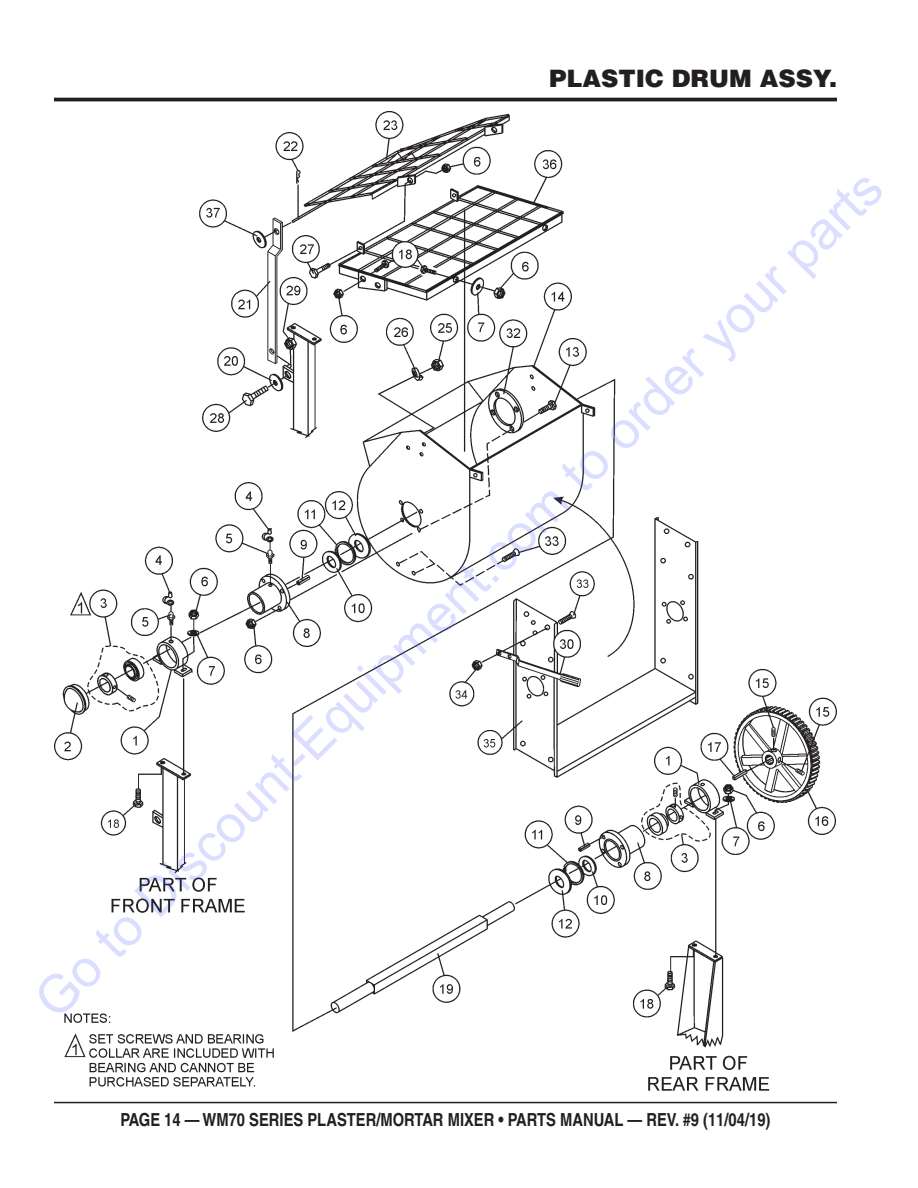
<style>
.page{position:relative;width:918px;height:1188px;background:#fff}
.page>*{position:absolute;margin:0;border:0;box-sizing:border-box;transform-origin:0 0}
.t1{font:52.5px "Arial";color:rgb(64 84 255/.19)}
.Page_Heading_TOC{font:900 24px "Helvetica";color:#231f20}
.t2{font:700 condensed 18px "Helvetica";color:#231f20}
</style>
<div class="page">
<hr style="left:54px;top:1102px;width:783px;height:1px;background:#231f20">
<hr style="left:54px;top:98px;width:783px;height:3px;background:#231f20">
<img style="left:55px;top:111px;width:781px;height:979px">
<p class="Page_Heading_TOC" style="left:549px;top:63px;width:289px">PLASTIC DRUM ASSY.</p>
<h1 class="t1" style="left:18px;top:983px;width:1175px;rotate:-45deg">Go to Discount-Equipment.com to order your parts</h1>
<p class="t2" style="left:121px;top:1108px;width:651px">PAGE 14 — WM70 SERIES PLASTER/MORTAR MIXER • PARTS MANUAL — REV. #9 (11/04/19)</p>
</div>
